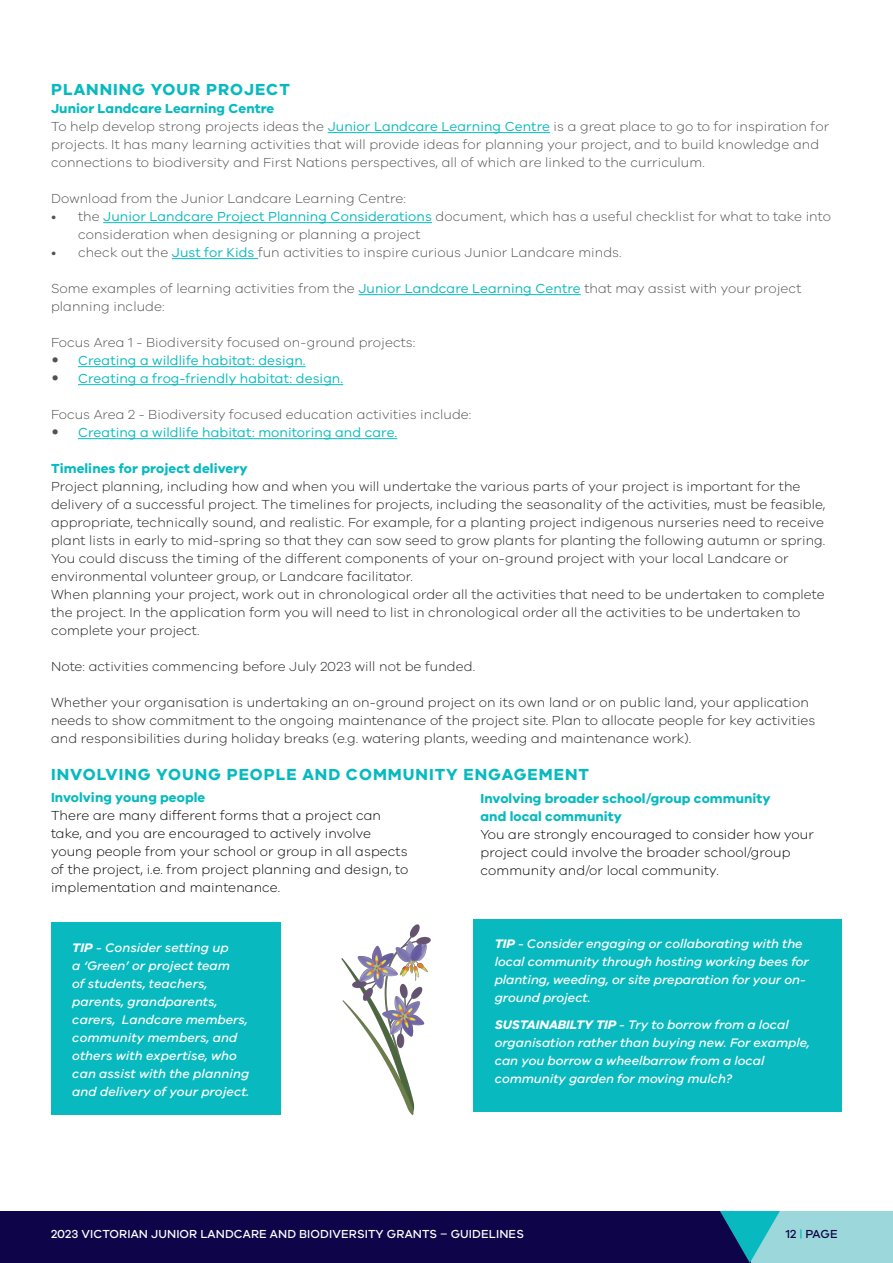
<style>
.page{position:relative;width:893px;height:1263px;background:#fff}
.page>*{position:absolute;margin:0;border:0;box-sizing:border-box;transform-origin:0 0}
.t1{font:700 16.5px "VIC";letter-spacing:.06em;color:#08babf}
.t2{font:300 13.5px/18px "VIC";letter-spacing:.005em;color:#231f20}
.t3{font:300 13.5px/18px "VIC";letter-spacing:.005em;color:#515151}
.t4{font:300 13.5px/18px "VIC";letter-spacing:.005em;color:#040503}
.t5{font:13.5px "VIC";letter-spacing:.005em;color:#08babf}
.t6{font:700 13.5px/18px "VIC";letter-spacing:.005em;color:#08babf}
.t7{font:italic 500 12.75px/18px "VIC";color:#fff}
.t8{font:500 12px "VIC";letter-spacing:.01em;color:#fff}
.t9{font:500 12px "VIC";letter-spacing:-.005em;color:#0d0449}
.s1{font-weight:700;color:#08babf}
.s2{font-weight:400;color:#08babf}
.s3{font-family:"Calibri";font-size:16.5px;color:#515151}
.s4{font-weight:700}
.s5{color:#08babf}
</style>
<div class="page">
<div style="left:0;top:1209px;width:750px;height:54px;background:#0d0449"></div>
<svg style="left:719px;top:1210px;width:174px;height:53px;background:#77c0c9"></svg>
<div style="left:0;top:1200px;width:893px;height:10px;background:#fff"></div>
<div style="left:51px;top:922px;width:230px;height:192px;background:#08babf"></div>
<div style="left:473px;top:919px;width:369px;height:193px;background:#08babf"></div>
<hr style="left:328px;top:132px;width:222px;height:1px;background:#08babf">
<hr style="left:103px;top:222px;width:329px;height:1px;background:#08babf">
<hr style="left:172px;top:258px;width:86px;height:1px;background:#08babf">
<hr style="left:358px;top:294px;width:223px;height:1px;background:#08babf">
<hr style="left:78px;top:366px;width:228px;height:1px;background:#08babf">
<hr style="left:78px;top:384px;width:265px;height:1px;background:#08babf">
<hr style="left:78px;top:438px;width:319px;height:1px;background:#08babf">
<img style="left:341px;top:924px;width:90px;height:191px">
<p class="t1" style="left:51px;top:79px;width:240px">PLANNING YOUR PROJECT</p>
<p class="t3" style="left:51px;top:99px;width:780px"><span class="s1">Junior Landcare Learning Centre<br></span>To help develop strong projects ideas the <span class="s2">Junior Landcare Learning Centre</span> is a great place to go to for inspiration for projects. It has many learning activities that will provide ideas for planning your project, and to build knowledge and connections to biodiversity and First Nations perspectives, all of which are linked to the curriculum.</p>
<p class="t3" style="left:51px;top:189px;width:356px">Download from the Junior Landcare Learning Centre:</p>
<p class="t3" style="left:78px;top:207px;width:754px;text-indent:-27px">• the <span class="s2">Junior Landcare Project Planning Considerations</span> document, which has a useful checklist for what to take into consideration when designing or planning a project</p>
<p class="t3" style="left:51px;top:243px;width:572px">• check out the <span class="s2">Just for Kids</span> fun activities to inspire curious Junior Landcare minds.</p>
<p class="t3" style="left:51px;top:279px;width:752px">Some examples of learning activities from the <span class="s2">Junior Landcare Learning Centre</span> that may assist with your project planning include:</p>
<p class="t3" style="left:51px;top:333px;width:366px">Focus Area 1 - Biodiversity focused on-ground projects:</p>
<p class="t5" style="left:51px;top:353px;width:256px"><span class="s3">•</span> Creating a wildlife habitat: design.</p>
<p class="t5" style="left:51px;top:371px;width:294px"><span class="s3">•</span> Creating a frog-friendly habitat: design.</p>
<p class="t3" style="left:51px;top:405px;width:422px">Focus Area 2 - Biodiversity focused education activities include:</p>
<p class="t5" style="left:51px;top:425px;width:348px"><span class="s3">•</span> Creating a wildlife habitat: monitoring and care.</p>
<p class="t6" style="left:51px;top:459px;width:198px">Timelines for project delivery</p>
<p class="t2" style="left:51px;top:477px;width:776px">Project planning, including how and when you will undertake the various parts of your project is important for the delivery of a successful project. The timelines for projects, including the seasonality of the activities, must be feasible, appropriate, technically sound, and realistic. For example, for a planting project indigenous nurseries need to receive plant lists in early to mid-spring so that they can sow seed to grow plants for planting the following autumn or spring.<br>You could discuss the timing of the different components of your on-ground project with your local Landcare or environmental volunteer group, or Landcare facilitator.<br>When planning your project, work out in chronological order all the activities that need to be undertaken to complete the project. In the application form you will need to list in chronological order all the activities to be undertaken to complete your project.</p>
<p class="t2" style="left:51px;top:657px;width:426px">Note: activities commencing before July 2023 will not be funded.</p>
<p class="t2" style="left:51px;top:693px;width:766px">Whether your organisation is undertaking an on-ground project on its own land or on public land, your application needs to show commitment to the ongoing maintenance of the project site. Plan to allocate people for key activities and responsibilities during holiday breaks (e.g. watering plants, weeding and maintenance work).</p>
<p class="t1" style="left:51px;top:764px;width:539px">INVOLVING YOUNG PEOPLE AND COMMUNITY ENGAGEMENT</p>
<p class="t6" style="left:51px;top:788px;width:156px">Involving young people</p>
<p class="t4" style="left:51px;top:806px;width:359px">There are many different forms that a project can take, and you are encouraged to actively involve young people from your school or group in all aspects of the project, i.e. from project planning and design, to implementation and maintenance.</p>
<p class="t7" style="left:72px;top:938px;width:179px"><span class="s4">TIP</span> - Consider setting up<br>a ‘Green’ or project team<br>of students, teachers, parents, grandparents, carers, Landcare members, community members, and others with expertise, who can assist with the planning and delivery of your project.</p>
<p class="t6" style="left:480px;top:788px;width:292px">Involving broader school/group community and local community</p>
<p class="t4" style="left:480px;top:824px;width:335px">You are strongly encouraged to consider how your project could involve the broader school/group community and/or local community.</p>
<p class="t7" style="left:495px;top:934px;width:316px"><span class="s4">TIP</span> - Consider engaging or collaborating with the local community through hosting working bees for planting, weeding, or site preparation for your on&shy;ground project.</p>
<p class="t7" style="left:495px;top:1015px;width:317px"><span class="s4">SUSTAINABILTY TIP</span> - Try to borrow from a local organisation rather than buying new. For example, can you borrow a wheelbarrow from a local community garden for moving mulch?</p>
<p class="t8" style="left:51px;top:1227px;width:474px">2023 VICTORIAN JUNIOR LANDCARE AND BIODIVERSITY GRANTS – GUIDELINES</p>
<p class="t9" style="left:786px;top:1227px;width:53px">12 <span class="s5">|</span> PAGE</p>
</div>
